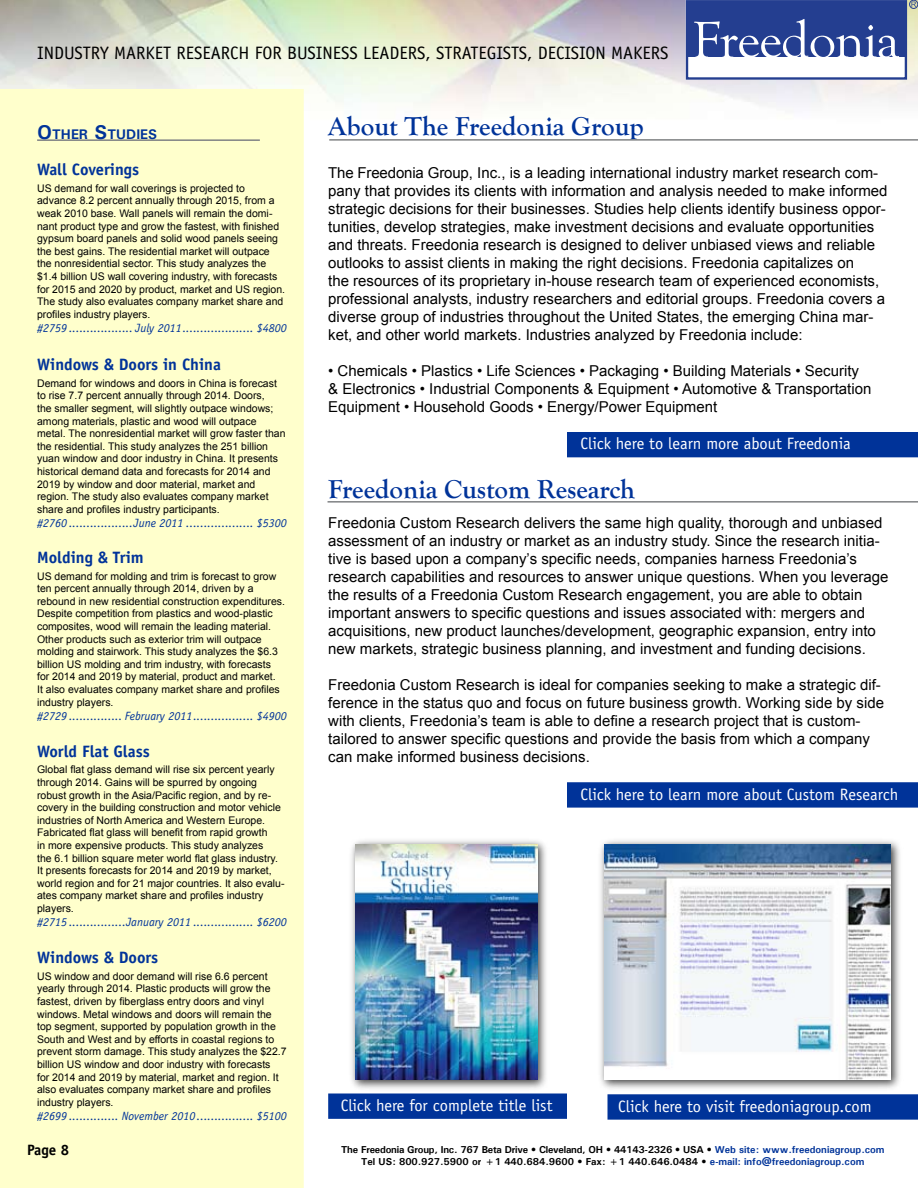
<style>
.page{position:relative;width:918px;height:1188px;background:#fff}
.page>*{position:absolute;margin:0;border:0;box-sizing:border-box;transform-origin:0 0}
.t1{font:700 27px "Goudy Old Style T";color:#039}
.t2{font:18px "Officina Sans";color:#000}
.t3{font:16.5px "Officina Sans";color:#fff}
.t4{font:700 16.5px "Officina Sans";color:#039}
.t5{font:15px/18px "Arial";color:#000}
.t6{font:700 15px "Officina Sans";color:#000}
.t7{font:700 13.95px "Univers";color:#039}
.t8{font:italic 12px "Officina Sans";color:#039}
.t9{font:10.5px/12.6px "Arial";color:#000}
.t10{font:700 10.05px/12px "Univers";color:#000;text-align:center}
.s1{font-size:19.95px}
.s2{font-style:italic}
.s3{color:#039}
</style>
<div class="page">
<div style="left:0;top:89px;width:304px;height:1099px;background:#ffc"></div>
<hr style="left:329px;top:139px;width:589px;height:2px;background:#808284">
<hr style="left:328px;top:501px;width:590px;height:2px;background:#808284">
<div style="left:567px;top:432px;width:351px;height:25px;background:#039"></div>
<div style="left:568px;top:783px;width:349px;height:24px;background:#039"></div>
<div style="left:567px;top:782px;width:351px;height:26px;border:2px solid #039"></div>
<div style="left:329px;top:1094px;width:237px;height:24px;background:#039"></div>
<div style="left:328px;top:1094px;width:239px;height:25px;border:2px solid #039"></div>
<hr style="left:37px;top:139px;width:223px;height:2px;background:#808284">
<div style="left:686px;top:0;width:221px;height:80px;border:2px solid #243e90"></div>
<div style="left:687px;top:1px;width:218px;height:56px;background:#243e90"></div>
<svg style="left:694px;top:19px;width:205px;height:38px"></svg>
<div style="left:909px;top:0;width:9px;height:9px;border:1px solid #243e90;border-radius:50%"></div>
<svg style="left:911px;top:2px;width:5px;height:5px"></svg>
<div style="left:608px;top:1095px;width:309px;height:24px;background:#039"></div>
<div style="left:608px;top:1094px;width:310px;height:26px;border:2px solid #039"></div>
<div style="left:597px;top:837px;width:306px;height:255px;background:#000;opacity:.75"></div>
<img style="left:605px;top:845px;width:286px;height:235px">
<div style="left:348px;top:837px;width:202px;height:255px;background:#000;opacity:.75"></div>
<img style="left:355px;top:845px;width:183px;height:235px">
<h2 class="t2" style="left:37px;top:42px;width:633px">INDUSTRY MARKET RESEARCH FOR BUSINESS LEADERS, STRATEGISTS, DECISION MAKERS</h2>
<h3 class="t7" style="left:37px;top:126px;width:120px"><span class="s1">O</span>ther <span class="s1">S</span>tudies</h3>
<h3 class="t4" style="left:37px;top:159px;width:104px">Wall Coverings</h3>
<p class="t9" style="left:37px;top:182px;width:250px">US demand for wall coverings is projected to advance 8.2 percent annually through 2015, from a weak 2010 base. Wall panels will remain the domi&shy;nant product type and grow the fastest, with finished gypsum board panels and solid wood panels seeing the best gains. The residential market will outpace the nonresidential sector. This study analyzes the $1.4 billion US wall covering industry, with forecasts for 2015 and 2020 by product, market and US region.<br>The study also evaluates company market share and profiles industry players.</p>
<p class="t8" style="left:37px;top:321px;width:251px">#2759 .................. July 2011.................... $4800</p>
<h3 class="t4" style="left:37px;top:354px;width:185px">Windows &amp; Doors in China</h3>
<p class="t9" style="left:37px;top:377px;width:250px">Demand for windows and doors in China is forecast to rise 7.7 percent annually through 2014. Doors,<br>the smaller segment, will slightly outpace windows; among materials, plastic and wood will outpace metal. The nonresidential market will grow faster than the residential. This study analyzes the 251 billion yuan window and door industry in China. It presents historical demand data and forecasts for 2014 and 2019 by window and door material, market and region. The study also evaluates company market share and profiles industry participants.</p>
<p class="t8" style="left:37px;top:516px;width:251px">#2760 ..................June 2011 ................... $5300</p>
<h3 class="t4" style="left:37px;top:547px;width:108px">Molding &amp; Trim</h3>
<p class="t9" style="left:37px;top:570px;width:250px">US demand for molding and trim is forecast to grow ten percent annually through 2014, driven by a rebound in new residential construction expenditures.<br>Despite competition from plastics and wood-plastic composites, wood will remain the leading material.<br>Other products such as exterior trim will outpace molding and stairwork. This study analyzes the $6.3 billion US molding and trim industry, with forecasts for 2014 and 2019 by material, product and market.<br>It also evaluates company market share and profiles industry players.</p>
<p class="t8" style="left:37px;top:709px;width:251px">#2729 ............... February 2011................. $4900</p>
<h3 class="t4" style="left:37px;top:741px;width:114px">World Flat Glass</h3>
<p class="t9" style="left:37px;top:764px;width:249px">Global flat glass demand will rise six percent yearly through 2014. Gains will be spurred by ongoing robust growth in the Asia/Pacific region, and by re&shy;covery in the building construction and motor vehicle industries of North America and Western Europe.<br>Fabricated flat glass will benefit from rapid growth<br>in more expensive products. This study analyzes<br>the 6.1 billion square meter world flat glass industry.<br>It presents forecasts for 2014 and 2019 by market, world region and for 21 major countries. It also evalu&shy;ates company market share and profiles industry players.</p>
<p class="t8" style="left:37px;top:915px;width:251px">#2715 ................January 2011 ................. $6200</p>
<h3 class="t4" style="left:37px;top:947px;width:123px">Windows &amp; Doors</h3>
<p class="t9" style="left:37px;top:970px;width:251px">US window and door demand will rise 6.6 percent yearly through 2014. Plastic products will grow the fastest, driven by fiberglass entry doors and vinyl windows. Metal windows and doors will remain the top segment, supported by population growth in the South and West and by efforts in coastal regions to prevent storm damage. This study analyzes the $22.7 billion US window and door industry with forecasts<br>for 2014 and 2019 by material, market and region. It also evaluates company market share and profiles industry players.</p>
<p class="t8" style="left:37px;top:1109px;width:251px">#2699 .............. November 2010 ................ $5100</p>
<h3 class="t6" style="left:27px;top:1140px;width:44px">Page 8</h3>
<h1 class="t1" style="left:328px;top:111px;width:317px">About The Freedonia Group</h1>
<p class="t5" style="left:328px;top:164px;width:561px">The Freedonia Group, Inc., is a leading international industry market research com&shy;pany that provides its clients with information and analysis needed to make informed strategic decisions for their businesses. Studies help clients identify business oppor&shy;tunities, develop strategies, make investment decisions and evaluate opportunities and threats. Freedonia research is designed to deliver unbiased views and reliable outlooks to assist clients in making the right decisions. Freedonia capitalizes on<br>the resources of its proprietary in-house research team of experienced economists, professional analysts, industry researchers and editorial groups. Freedonia covers a diverse group of industries throughout the United States, the emerging China mar&shy;ket, and other world markets. Industries analyzed by Freedonia include:</p>
<h3 class="t5" style="left:328px;top:362px;width:545px"><span class="s2">•</span> Chemicals • Plastics • Life Sciences • Packaging • Building Materials • Security &amp; Electronics • Industrial Components &amp; Equipment • Automotive &amp; Transportation<br>Equipment • Household Goods • Energy/Power Equipment</h3>
<h3 class="t3" style="left:580px;top:434px;width:272px">Click here to learn more about Freedonia</h3>
<h1 class="t1" style="left:328px;top:474px;width:308px">Freedonia Custom Research</h1>
<p class="t5" style="left:328px;top:514px;width:562px">Freedonia Custom Research delivers the same high quality, thorough and unbiased assessment of an industry or market as an industry study. Since the research initia&shy;tive is based upon a company’s specific needs, companies harness Freedonia’s research capabilities and resources to answer unique questions. When you leverage the results of a Freedonia Custom Research engagement, you are able to obtain important answers to specific questions and issues associated with: mergers and acquisitions, new product launches/development, geographic expansion, entry into new markets, strategic business planning, and investment and funding decisions.</p>
<p class="t5" style="left:328px;top:676px;width:557px">Freedonia Custom Research is ideal for companies seeking to make a strategic dif&shy;ference in the status quo and focus on future business growth. Working side by side with clients, Freedonia’s team is able to define a research project that is custom&shy;tailored to answer specific questions and provide the basis from which a company can make informed business decisions.</p>
<h3 class="t3" style="left:580px;top:784px;width:319px">Click here to learn more about Custom Research</h3>
<h3 class="t3" style="left:341px;top:1096px;width:213px">Click here for complete title list</h3>
<h3 class="t3" style="left:618px;top:1096px;width:255px">Click here to visit freedoniagroup.com</h3>
<p class="t10" style="left:341px;top:1143px;width:545px">The Freedonia Group, Inc. 767 Beta Drive • Cleveland, OH • 44143-2326 • USA • <span class="s3">Web site: www.freedoniagroup.com<br></span>Tel US: 800.927.5900 or +1 440.684.9600 • Fax: +1 440.646.0484 • <span class="s3">e-mail: info@freedoniagroup.com</span></p>
</div>
